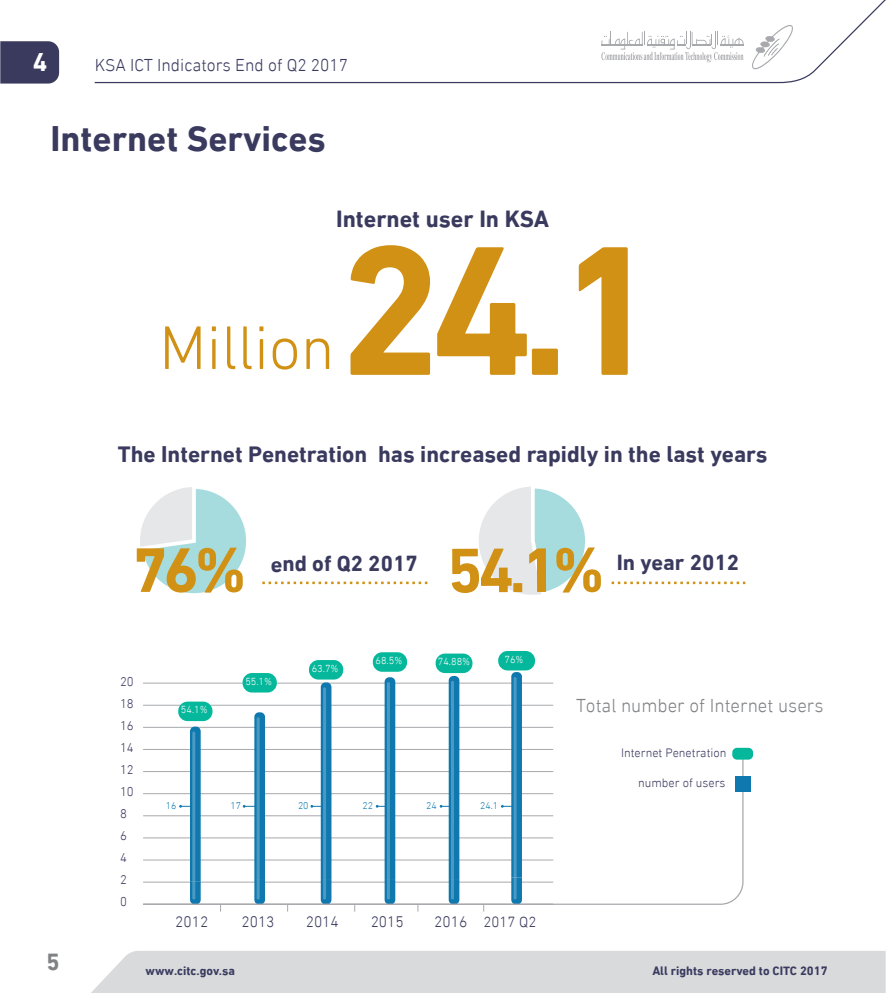
<style>
.page{position:relative;width:886px;height:993px;background:#fff}
.page>*{position:absolute;margin:0;border:0;box-sizing:border-box;transform-origin:0 0}
.t1{font:700 187.5px "DIN Next LTW23";color:#d09114}
.t2{font:700 64px "DIN Next LTW23";color:#d09114}
.t3{font:300 62.5px "DIN Next LTW23";color:#d09114}
.t4{font:700 36.25px "DIN Next LTW23";color:#3a3a5f}
.t5{font:700 26.12px "DIN Next LTW23";color:#fff}
.t6{font:700 23.88px "DIN Next LTW23";color:#3a3a5f}
.t7{font:700 23.75px "DIN Next LTW23";color:#808285}
.t8{font:700 23.12px "DIN Next LTW23";color:#3a3a5f}
.t9{font:700 22.25px "DIN Next LTW23";letter-spacing:-.005em;color:#3a3a5f}
.t10{font:300 19px "DIN Next LTW23";color:#808285}
.t11{font:300 17.5px "DIN Next LTW23";color:#3a3a5f}
.t12{font:300 15.5px "DIN Next LTW23";color:#3a3a5f}
.t13{font:300 15px "DIN Next LTW23";color:#3a3a5f}
.t14{font:300 13px/22px "DIN Next LTW23";color:#3a3a5f}
.t15{font:700 12.5px "DIN Next LTW23";color:#3a3a5f}
.t16{font:300 12.38px "DIN Next LTW23";color:#3a3a5f}
.t17{font:300 10.38px "DIN Next LTW23";color:#fff}
.t18{font:300 10px "DIN Next LTW23";color:#0e78af}
</style>
<div class="page">
<hr style="left:143px;top:748px;width:410px;height:1px;background:#a8a9ad">
<hr style="left:143px;top:726px;width:410px;height:1px;background:#a8a9ad">
<hr style="left:143px;top:704px;width:410px;height:1px;background:#a8a9ad">
<hr style="left:143px;top:682px;width:410px;height:1px;background:#a8a9ad">
<svg style="left:179px;top:726px;width:22px;height:25px"></svg>
<div style="left:178px;top:701px;width:34px;height:19px;background:#05b89b;border-radius:9px"></div>
<svg style="left:243px;top:712px;width:22px;height:39px"></svg>
<div style="left:243px;top:672px;width:34px;height:20px;background:#05b89b;border-radius:9px"></div>
<svg style="left:310px;top:682px;width:21px;height:69px"></svg>
<div style="left:309px;top:659px;width:34px;height:20px;background:#05b89b;border-radius:9px"></div>
<svg style="left:376px;top:677px;width:19px;height:74px"></svg>
<div style="left:373px;top:652px;width:34px;height:19px;background:#05b89b;border-radius:9px"></div>
<svg style="left:440px;top:676px;width:19px;height:75px"></svg>
<svg style="left:501px;top:672px;width:21px;height:79px"></svg>
<div style="left:436px;top:653px;width:36px;height:19px;background:#05b89b;border-radius:9px"></div>
<div style="left:498px;top:650px;width:37px;height:20px;background:#05b89b;border-radius:9px"></div>
<svg style="left:143px;top:751px;width:601px;height:154px"></svg>
<div style="left:735px;top:775px;width:15px;height:16px;background:#0e78af"></div>
<div style="left:732px;top:747px;width:21px;height:12px;background:#05b89b;border-radius:5px"></div>
<svg style="left:479px;top:487px;width:106px;height:108px"></svg>
<svg style="left:611px;top:581px;width:134px;height:3px"></svg>
<svg style="left:140px;top:487px;width:106px;height:107px"></svg>
<svg style="left:262px;top:581px;width:165px;height:3px"></svg>
<svg style="left:94px;top:0;width:792px;height:84px"></svg>
<div style="left:0;top:41px;width:59px;height:42px;background:#3a3a5f"></div>
<div style="left:92px;top:951px;width:794px;height:41px;background:#d9dadc"></div>
<p class="t5" style="left:33px;top:47px;width:16px">4</p>
<p class="t11" style="left:95px;top:55px;width:255px">KSA ICT Indicators End of Q2 2017</p>
<p class="t4" style="left:51px;top:118px;width:277px">Internet Services</p>
<p class="t3" style="left:159px;top:311px;width:177px">Million</p>
<p class="t6" style="left:336px;top:204px;width:215px">Internet user In KSA</p>
<p class="t1" style="left:338px;top:200px;width:323px">24.1</p>
<p class="t8" style="left:118px;top:440px;width:251px">The Internet Penetration</p>
<p class="t8" style="left:378px;top:440px;width:391px">has increased rapidly in the last years</p>
<p class="t2" style="left:447px;top:532px;width:159px">54.1%</p>
<p class="t2" style="left:132px;top:532px;width:116px">76%</p>
<p class="t9" style="left:617px;top:549px;width:124px">In year 2012</p>
<p class="t9" style="left:271px;top:550px;width:149px">end of Q2 2017</p>
<p class="t7" style="left:46px;top:947px;width:15px">5</p>
<p class="t14" style="left:120px;top:670px;width:15px">20<br>18<br>16<br>14<br>12<br>10<br>8<br>6<br>4<br>2<br>0</p>
<p class="t17" style="left:181px;top:703px;width:28px">54.1%</p>
<p class="t17" style="left:245px;top:675px;width:28px">55.1%</p>
<p class="t18" style="left:166px;top:799px;width:12px">16</p>
<p class="t18" style="left:231px;top:799px;width:12px">17</p>
<p class="t12" style="left:175px;top:912px;width:35px">2012</p>
<p class="t12" style="left:241px;top:912px;width:35px">2013</p>
<p class="t15" style="left:145px;top:963px;width:91px">www.citc.gov.sa</p>
<p class="t17" style="left:312px;top:662px;width:28px">63.7%</p>
<p class="t17" style="left:376px;top:654px;width:28px">68.5%</p>
<p class="t17" style="left:438px;top:655px;width:34px">74.88%</p>
<p class="t17" style="left:505px;top:653px;width:21px">76%</p>
<p class="t18" style="left:298px;top:799px;width:12px">20</p>
<p class="t18" style="left:362px;top:799px;width:12px">22</p>
<p class="t18" style="left:426px;top:799px;width:12px">24</p>
<p class="t18" style="left:480px;top:799px;width:20px">24.1</p>
<p class="t12" style="left:306px;top:912px;width:35px">2014</p>
<p class="t12" style="left:371px;top:912px;width:35px">2015</p>
<p class="t12" style="left:434px;top:912px;width:35px">2016</p>
<p class="t13" style="left:484px;top:912px;width:54px">2017 Q2</p>
<p class="t10" style="left:576px;top:694px;width:249px">Total number of Internet users</p>
<p class="t16" style="left:621px;top:745px;width:107px">Internet Penetration</p>
<p class="t16" style="left:638px;top:775px;width:89px">number of users</p>
<p class="t15" style="left:652px;top:963px;width:177px">All rights reserved to CITC 2017</p>
</div>
